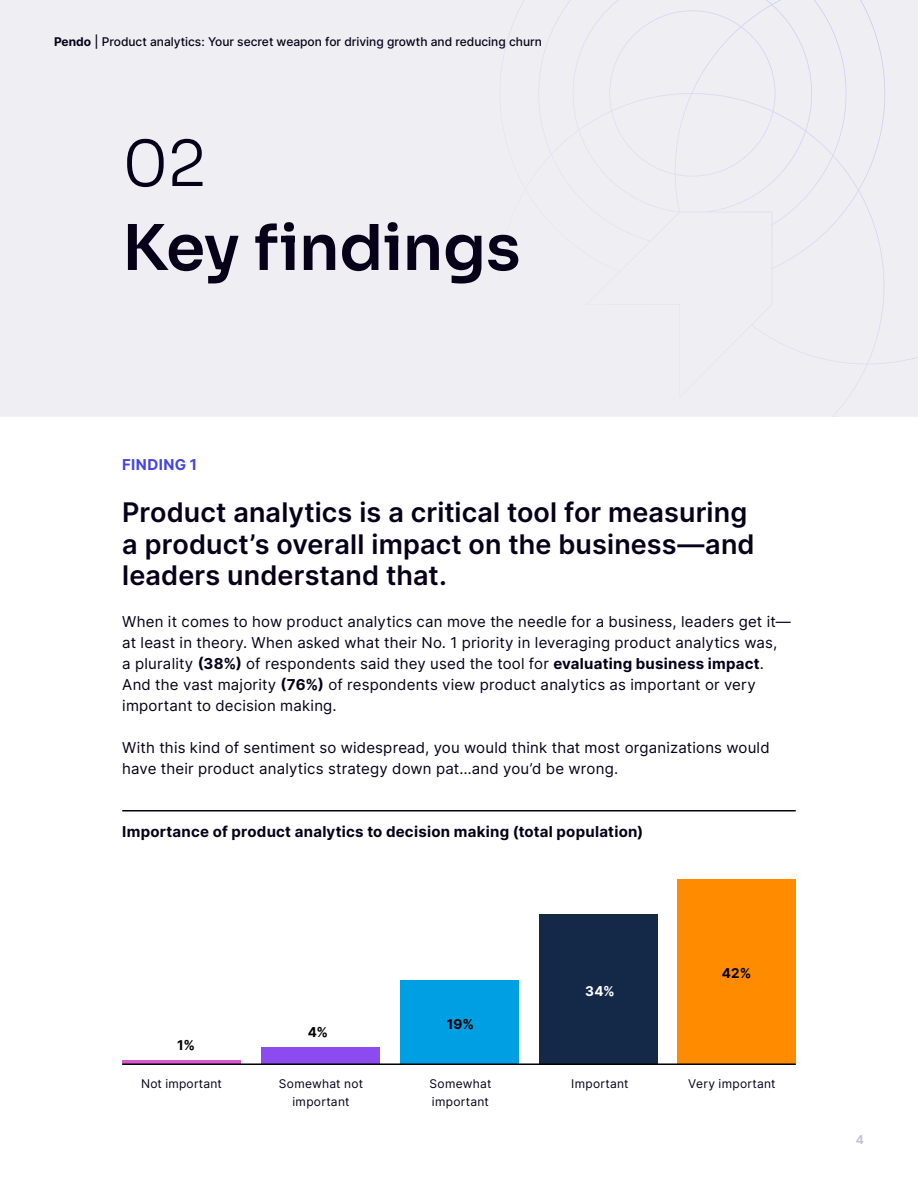
<style>
.page{position:relative;width:918px;height:1188px;background:#fff}
.page>*{position:absolute;margin:0;border:0;box-sizing:border-box;transform-origin:0 0}
.t1{font:63px "Sora";letter-spacing:-.01em;color:#060119}
.t2{font:300 63px "Sora";color:#060119}
.t3{font:600 27px/31.5px "Inter";letter-spacing:.005em;color:#060119}
.t4{font:15px/21px "Inter";letter-spacing:.015em;color:#060119}
.t5{font:700 15px "Inter";letter-spacing:.015em;color:#060119}
.t6{font:700 15px "Inter";letter-spacing:.03em;color:#4546e0}
.t7{font:700 13.5px "Inter";color:#000}
.t8{font:700 13.5px "Inter";color:#fff}
.t9{font:12px/18px "Inter";letter-spacing:.025em;color:#060119;text-align:center}
.t10{font:500 12px "Inter";color:#060119}
.t11{font:700 12px "Inter";color:#c6c1db}
.s1{font-weight:700}
</style>
<div class="page">
<div style="left:0;top:0;width:918px;height:417px;background:#efeef2"></div>
<svg style="left:860px;top:0;width:24px;height:170px"></svg>
<svg style="left:122px;top:1060px;width:119px;height:3px"></svg>
<div style="left:261px;top:1047px;width:119px;height:16px;background:#8b4bef"></div>
<div style="left:401px;top:981px;width:118px;height:82px;background:#009fe3"></div>
<div style="left:540px;top:914px;width:118px;height:149px;background:#142947"></div>
<div style="left:677px;top:879px;width:119px;height:186px;background:#ff8c00"></div>
<hr style="left:122px;top:810px;width:674px;height:2px;background:#060119">
<hr style="left:122px;top:1063px;width:674px;height:2px;background:#000">
<p class="t10" style="left:54px;top:33px;width:489px"><span class="s1">Pendo</span> | Product analytics: Your secret weapon for driving growth and reducing churn</p>
<h1 class="t2" style="left:122px;top:112px;width:85px">02</h1>
<h1 class="t1" style="left:122px;top:196px;width:400px">Key findings</h1>
<p class="t6" style="left:122px;top:453px;width:76px">FINDING 1</p>
<h2 class="t3" style="left:122px;top:496px;width:634px">Product analytics is a critical tool for measuring a product’s overall impact on the business—and leaders understand that.</h2>
<p class="t4" style="left:122px;top:611px;width:670px">When it comes to how product analytics can move the needle for a business, leaders get it— at least in theory. When asked what their No. 1 priority in leveraging product analytics was,<br>a plurality <span class="s1">(38%)</span> of respondents said they used the tool for <span class="s1">evaluating business impact</span>.<br>And the vast majority <span class="s1">(76%)</span> of respondents view product analytics as important or very important to decision making.</p>
<p class="t4" style="left:122px;top:737px;width:649px">With this kind of sentiment so widespread, you would think that most organizations would have their product analytics strategy down pat…and you’d be wrong.</p>
<p class="t5" style="left:122px;top:821px;width:523px">Importance of product analytics to decision making (total population)</p>
<p class="t7" style="left:177px;top:1035px;width:19px">1%</p>
<p class="t7" style="left:308px;top:1023px;width:22px">4%</p>
<p class="t7" style="left:447px;top:1014px;width:29px">19%</p>
<p class="t8" style="left:585px;top:981px;width:31px">34%</p>
<p class="t7" style="left:722px;top:964px;width:31px">42%</p>
<p class="t9" style="left:141px;top:1074px;width:82px">Not important</p>
<p class="t9" style="left:279px;top:1074px;width:86px">Somewhat not important</p>
<p class="t9" style="left:430px;top:1074px;width:63px;text-align:left">Somewhat important</p>
<p class="t9" style="left:571px;top:1074px;width:59px">Important</p>
<p class="t9" style="left:688px;top:1074px;width:89px">Very important</p>
<p class="t11" style="left:856px;top:1131px;width:10px">4</p>
</div>
